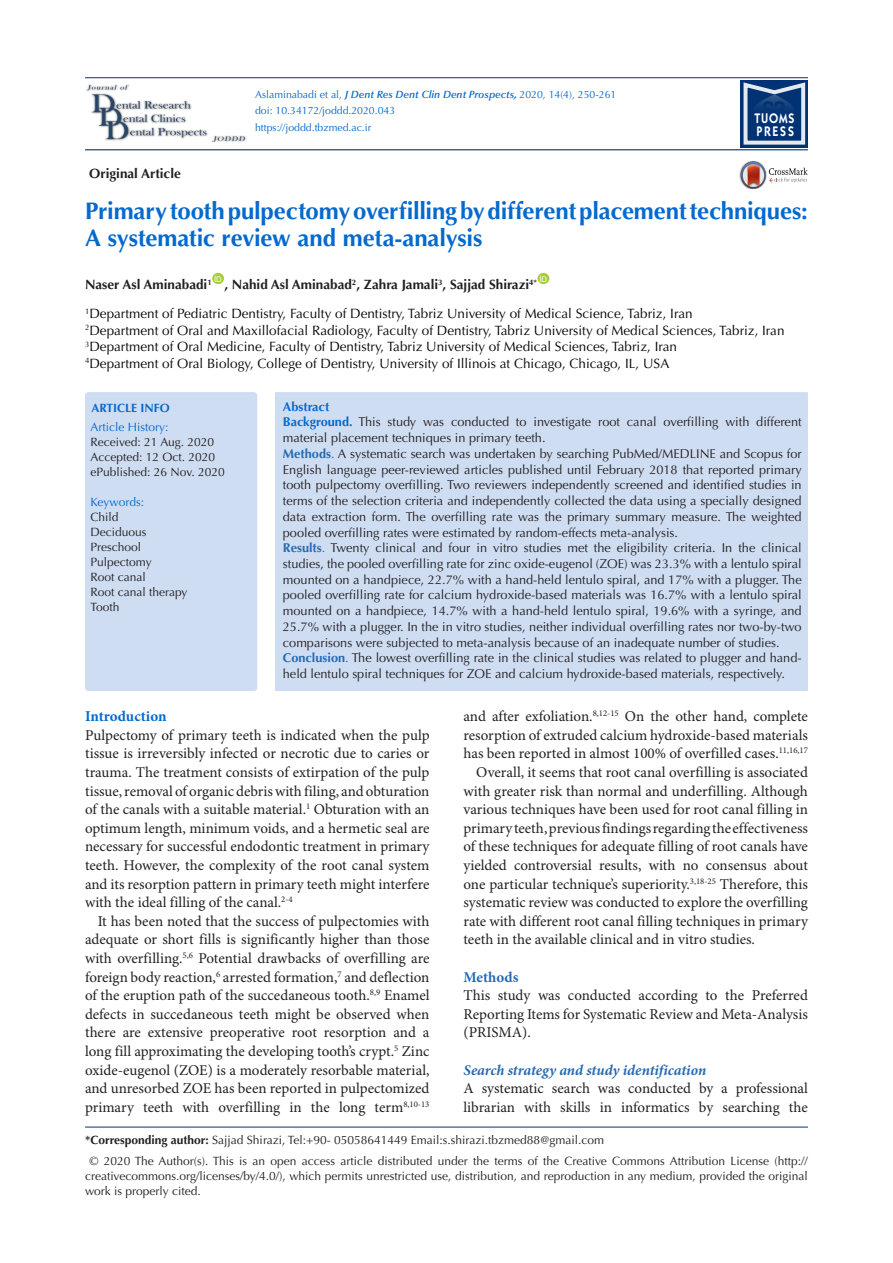
<style>
.page{position:relative;width:893px;height:1263px;background:#fff}
.page>*{position:absolute;margin:0;border:0;box-sizing:border-box;transform-origin:0 0}
.t1{font:700 24px/27px "Optima LT Std";letter-spacing:-.01em;color:#0569cd}
.t2{font:15px/18.6px "Minion Pro";color:#231f20;text-align:justify}
.t3{font:italic 700 15px "Minion Pro";letter-spacing:-.005em;color:#266ab4}
.t4{font:700 15px "Minion Pro";letter-spacing:-.005em;color:#0569cd}
.t5{font:700 15px "Minion Pro";color:#266ab4}
.t6{font:600 13.95px/12.3px "ITC Kabel Std";letter-spacing:.11em;color:#fff;scale:.85 1}
.t7{font:13.5px/16.5px "Optima LT Std";color:#040503}
.t8{font:700 13.5px "Optima LT Std";color:#231f20}
.t9{font:12.75px/15.8px "Optima LT Std";color:#231f20}
.t10{font:12px/15px "Optima LT Std";color:#231f20}
.t11{font:12px "Optima LT Std";color:#0569cd}
.t12{font:700 12px "Optima LT Std";color:#0569cd}
.t13{font:10.5px/16.8px "Optima LT Std";color:#0569cd}
.s1{font-weight:600;font-style:italic}
.s2{font-weight:700;font-style:italic}
.s3{font-weight:700;color:#231f20}
.s4{font-weight:700;color:#0569cd}
.s5{font-weight:700;color:#266ab4}
.s6{color:#266ab4}
.s7{font-weight:700}
</style>
<div class="page">
<hr style="left:85px;top:149px;width:723px;height:1px;background:#053278">
<hr style="left:85px;top:77px;width:723px;height:1px;background:#053278">
<div style="left:212px;top:273px;width:12px;height:11px;background:#a6ce39;border-radius:50%"></div>
<div style="left:538px;top:273px;width:11px;height:11px;background:#a6ce39;border-radius:50%"></div>
<img style="left:739px;top:169px;width:2px;height:13px">
<svg style="left:741px;top:161px;width:67px;height:28px"></svg>
<div style="left:275px;top:392px;width:533px;height:299px;background:#cfddf2"></div>
<div style="left:85px;top:392px;width:172px;height:299px;background:#cfddf2;border-radius:3px"></div>
<div style="left:740px;top:80px;width:68px;height:68px;background:#013273"></div>
<svg style="left:743px;top:82px;width:62px;height:63px"></svg>
<img style="left:86px;top:85px;width:160px;height:57px">
<hr style="left:85px;top:1127px;width:723px;height:1px;background:#053278">
<p class="t8" style="left:89px;top:165px;width:93px">Original Article</p>
<p class="t13" style="left:255px;top:86px;width:363px">Aslaminabadi et al, <span class="s1">J Dent Res Dent Clin Dent Prospects</span><span class="s2">,</span> 2020, 14(4), 250-261 doi: 10.34172/joddd.2020.043<br>https://joddd.tbzmed.ac.ir</p>
<p class="t6" style="left:755px;top:112px;width:48px">TUOMS<br>PRESS</p>
<h1 class="t1" style="left:85px;top:197px;width:724px">Primary tooth pulpectomy overfilling by different placement techniques:<br>A systematic review and meta-analysis</h1>
<p class="t7" style="left:85px;top:270px;width:609px;line-height:29.2px"><span class="s3">Naser Asl Aminabadi</span><sup>1</sup> <sup>ID</sup> <span class="s3">, Nahid Asl Aminabad</span><sup>2</sup><span class="s3">, Zahra Jamali</span><sup>3</sup><span class="s3">, Sajjad Shirazi</span><sup>4*</sup> <sup>ID<br></sup><sup>1</sup>Department of Pediatric Dentistry, Faculty of Dentistry, Tabriz University of Medical Science, Tabriz, Iran</p>
<p class="t7" style="left:85px;top:322px;width:701px"><sup>2</sup>Department of Oral and Maxillofacial Radiology, Faculty of Dentistry, Tabriz University of Medical Sciences, Tabriz, Iran<br><sup>3</sup>Department of Oral Medicine, Faculty of Dentistry, Tabriz University of Medical Sciences, Tabriz, Iran<br><sup>4</sup>Department of Oral Biology, College of Dentistry, University of Illinois at Chicago, Chicago, IL, USA</p>
<p class="t9" style="left:283px;top:398px;width:520px"><span class="s4">Abstract<br>Background.</span> This study was conducted to investigate root canal overfilling with different material placement techniques in primary teeth.<br><span class="s5">Methods</span><span class="s6">.</span> A systematic search was undertaken by searching PubMed/MEDLINE and Scopus for English language peer-reviewed articles published until February 2018 that reported primary tooth pulpectomy overfilling. Two reviewers independently screened and identified studies in terms of the selection criteria and independently collected the data using a specially designed data extraction form. The overfilling rate was the primary summary measure. The weighted pooled overfilling rates were estimated by random-effects meta-analysis.<br><span class="s5">Results</span><span class="s6">.</span> Twenty clinical and four in vitro studies met the eligibility criteria. In the clinical studies, the pooled overfilling rate for zinc oxide-eugenol (ZOE) was 23.3% with a lentulo spiral mounted on a handpiece, 22.7% with a hand-held lentulo spiral, and 17% with a plugger. The pooled overfilling rate for calcium hydroxide-based materials was 16.7% with a lentulo spiral mounted on a handpiece, 14.7% with a hand-held lentulo spiral, 19.6% with a syringe, and 25.7% with a plugger. In the in vitro studies, neither individual overfilling rates nor two-by-two comparisons were subjected to meta-analysis because of an inadequate number of studies.<br><span class="s5">Conclusion</span><span class="s6">.</span> The lowest overfilling rate in the clinical studies was related to plugger and hand&shy;held lentulo spiral techniques for ZOE and calcium hydroxide-based materials, respectively.</p>
<p class="t12" style="left:91px;top:401px;width:80px">ARTICLE INFO</p>
<p class="t11" style="left:91px;top:420px;width:80px">Article History:</p>
<p class="t10" style="left:91px;top:435px;width:136px">Received: 21 Aug. 2020<br>Accepted: 12 Oct. 2020 ePublished: 26 Nov. 2020</p>
<p class="t11" style="left:91px;top:495px;width:55px">Keywords:</p>
<p class="t10" style="left:91px;top:510px;width:99px">Child<br>Deciduous<br>Preschool<br>Pulpectomy<br>Root canal<br>Root canal therapy<br>Tooth</p>
<p class="t4" style="left:85px;top:706px;width:83px">Introduction</p>
<p class="t2" style="left:85px;top:726px;width:346px">Pulpectomy of primary teeth is indicated when the pulp tissue is irreversibly infected or necrotic due to caries or trauma. The treatment consists of extirpation of the pulp tissue, removal of organic debris with filing, and obturation of the canals with a suitable material.<sup>1</sup> Obturation with an optimum length, minimum voids, and a hermetic seal are necessary for successful endodontic treatment in primary teeth. However, the complexity of the root canal system and its resorption pattern in primary teeth might interfere with the ideal filling of the canal.<sup>2-4</sup></p>
<p class="t2" style="left:85px;top:912px;width:346px;text-indent:13px">It has been noted that the success of pulpectomies with adequate or short fills is significantly higher than those with overfilling.<sup>5,6</sup> Potential drawbacks of overfilling are foreign body reaction,<sup>6</sup> arrested formation,<sup>7</sup> and deflection of the eruption path of the succedaneous tooth.<sup>8,9</sup> Enamel defects in succedaneous teeth might be observed when there are extensive preoperative root resorption and a long fill approximating the developing tooth’s crypt.<sup>5</sup> Zinc oxide-eugenol (ZOE) is a moderately resorbable material, and unresorbed ZOE has been reported in pulpectomized primary teeth with overfilling in the long term<sup>8,10-13</sup></p>
<p class="t2" style="left:463px;top:708px;width:346px">and after exfoliation.<sup>8,12-15</sup> On the other hand, complete</p>
<p class="t2" style="left:463px;top:726px;width:346px">resorption of extruded calcium hydroxide-based materials</p>
<p class="t2" style="left:463px;top:745px;width:346px">has been reported in almost 100% of overfilled cases.<sup>11,16,17</sup></p>
<p class="t2" style="left:476px;top:763px;width:333px">Overall, it seems that root canal overfilling is associated</p>
<p class="t2" style="left:463px;top:782px;width:346px">with greater risk than normal and underfilling. Although</p>
<p class="t2" style="left:463px;top:801px;width:346px">various techniques have been used for root canal filling in</p>
<p class="t2" style="left:463px;top:819px;width:346px">primary teeth, previous findings regarding the effectiveness</p>
<p class="t2" style="left:463px;top:838px;width:346px">of these techniques for adequate filling of root canals have</p>
<p class="t2" style="left:463px;top:856px;width:346px">yielded controversial results, with no consensus about</p>
<p class="t2" style="left:463px;top:875px;width:346px">one particular technique’s superiority.<sup>3,18-25</sup> Therefore, this</p>
<p class="t2" style="left:463px;top:894px;width:346px">systematic review was conducted to explore the overfilling</p>
<p class="t2" style="left:463px;top:912px;width:346px">rate with different root canal filling techniques in primary</p>
<p class="t2" style="left:463px;top:931px;width:293px">teeth in the available clinical and in vitro studies.</p>
<p class="t5" style="left:463px;top:966px;width:56px">Methods</p>
<p class="t2" style="left:463px;top:987px;width:346px">This study was conducted according to the Preferred Reporting Items for Systematic Review and Meta-Analysis (PRISMA).</p>
<p class="t3" style="left:463px;top:1059px;width:244px">Search strategy and study identification</p>
<p class="t2" style="left:463px;top:1080px;width:346px">A systematic search was conducted by a professional librarian with skills in informatics by searching the</p>
<p class="t10" style="left:85px;top:1133px;width:521px"><span class="s7">*Corresponding author:</span> Sajjad Shirazi, Tel:+90- 05058641449 Email:s.shirazi.tbzmed88@gmail.com</p>
<p class="t10" style="left:85px;top:1154px;width:724px;text-align:justify;text-indent:4px">© 2020 The Author(s). This is an open access article distributed under the terms of the Creative Commons Attribution License (http:// creativecommons.org/licenses/by/4.0/), which permits unrestricted use, distribution, and reproduction in any medium, provided the original work is properly cited.</p>
</div>
